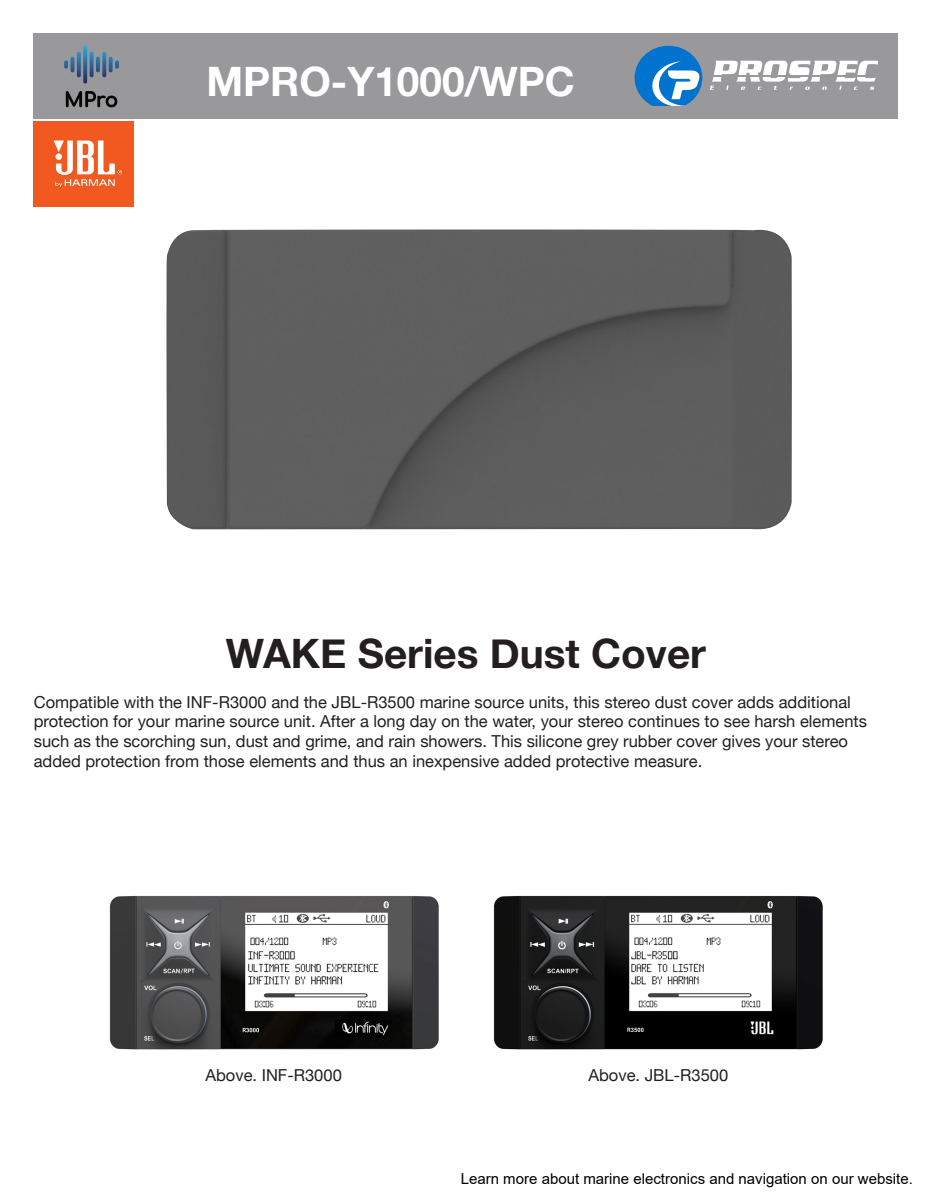
<style>
.page{position:relative;width:932px;height:1202px;background:#fff}
.page>*{position:absolute;margin:0;border:0;box-sizing:border-box;transform-origin:0 0}
.Black_Type_Header{font:700 40.5px "Helvetica Neue";color:#231f20}
.t1{font:700 40.5px "Helvetica Neue";color:#fff}
.Black_Body_Text{font:16.5px/19.8px "Helvetica Neue";color:#231f20}
.t2{font:15px "Arial";color:#000}
</style>
<div class="page">
<div style="left:34px;top:34px;width:864px;height:85px;background:#99989b"></div>
<img style="left:166px;top:229px;width:626px;height:301px">
<svg style="left:64px;top:45px;width:55px;height:38px"></svg>
<svg style="left:66px;top:91px;width:51px;height:16px"></svg>
<svg style="left:634px;top:46px;width:68px;height:60px"></svg>
<svg style="left:710px;top:61px;width:168px;height:29px"></svg>
<img style="left:493px;top:895px;width:330px;height:155px">
<img style="left:109px;top:895px;width:330px;height:155px">
<div style="left:34px;top:121px;width:100px;height:85px;background:#f15921"></div>
<svg style="left:54px;top:140px;width:68px;height:47px"></svg>
<p class="t1" style="left:206px;top:50px;width:370px">MPRO-Y1000/WPC</p>
<p class="Black_Type_Header" style="left:226px;top:621px;width:481px">WAKE Series Dust Cover</p>
<p class="Black_Body_Text" style="left:34px;top:692px;width:834px">Compatible with the INF-R3000 and the JBL-R3500 marine source units, this stereo dust cover adds additional protection for your marine source unit. After a long day on the water, your stereo continues to see harsh elements such as the scorching sun, dust and grime, and rain showers. This silicone grey rubber cover gives your stereo added protection from those elements and thus an inexpensive added protective measure.</p>
<p class="Black_Body_Text" style="left:205px;top:1066px;width:138px">Above. INF-R3000</p>
<p class="Black_Body_Text" style="left:588px;top:1066px;width:141px">Above. JBL-R3500</p>
<p class="t2" style="left:461px;top:1168px;width:453px">Learn more about marine electronics and navigation on our website.</p>
</div>
